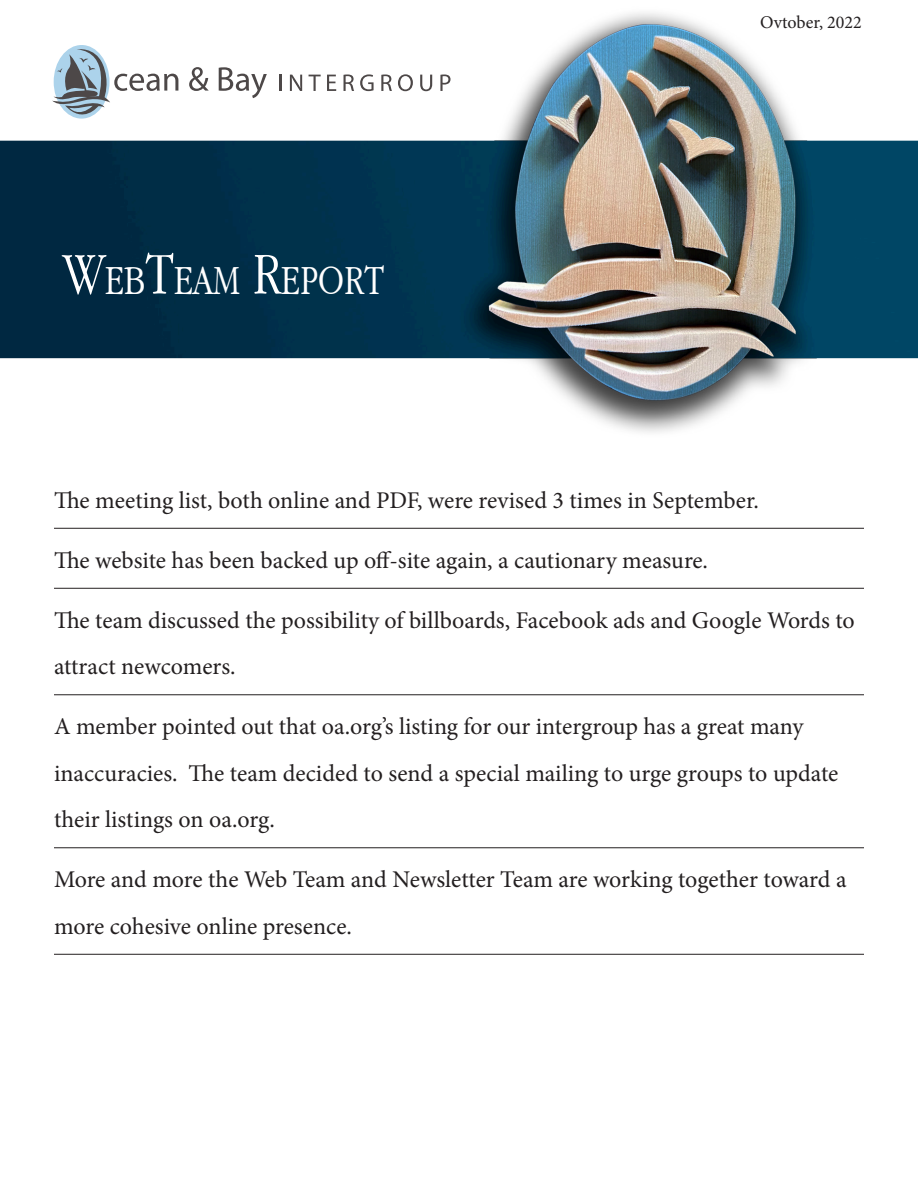
<style>
.page{position:relative;width:918px;height:1188px;background:#fff}
.page>*{position:absolute;margin:0;border:0;box-sizing:border-box;transform-origin:0 0}
.t1{font:300 condensed 43.05px "Garamond";color:#fff}
.BODY-222{font:24px/46.5px "Minion Pro";letter-spacing:-.005em;color:#231f20}
.t2{font:18px "Minion Pro";color:#231f20}
.s1{font-size:61.5px}
</style>
<div class="page">
<hr style="left:54px;top:528px;width:810px;height:1px;background:#231f20">
<hr style="left:54px;top:588px;width:810px;height:1px;background:#231f20">
<hr style="left:54px;top:694px;width:810px;height:1px;background:#231f20">
<hr style="left:54px;top:847px;width:810px;height:1px;background:#231f20">
<hr style="left:54px;top:954px;width:810px;height:1px;background:#231f20">
<img style="left:0;top:13px;width:918px;height:420px">
<svg style="left:52px;top:46px;width:126px;height:79px"></svg>
<svg style="left:189px;top:67px;width:20px;height:24px"></svg>
<svg style="left:219px;top:67px;width:48px;height:31px"></svg>
<svg style="left:280px;top:75px;width:2px;height:16px"></svg>
<svg style="left:290px;top:75px;width:12px;height:16px"></svg>
<svg style="left:309px;top:75px;width:12px;height:16px"></svg>
<svg style="left:327px;top:75px;width:9px;height:16px"></svg>
<svg style="left:344px;top:74px;width:10px;height:17px"></svg>
<svg style="left:360px;top:74px;width:14px;height:17px"></svg>
<svg style="left:381px;top:74px;width:11px;height:17px"></svg>
<svg style="left:398px;top:74px;width:15px;height:17px"></svg>
<svg style="left:420px;top:75px;width:12px;height:16px"></svg>
<svg style="left:440px;top:74px;width:11px;height:17px"></svg>
<p class="t1" style="left:63px;top:256px;width:302px"><span class="s1">W</span>EB<span class="s1">T</span>EAM <span class="s1">R</span>EPORT</p>
<p class="t2" style="left:760px;top:10px;width:103px">Ovtober, 2022</p>
<p class="BODY-222" style="left:54px;top:477px;width:706px">The meeting list, both online and PDF, were revised 3 times in September.</p>
<p class="BODY-222" style="left:54px;top:537px;width:656px">The website has been backed up off-site again, a cautionary measure.</p>
<p class="BODY-222" style="left:54px;top:597px;width:802px">The team discussed the possibility of billboards, Facebook ads and Google Words to attract newcomers.</p>
<p class="BODY-222" style="left:54px;top:703px;width:786px">A member pointed out that oa.org’s listing for our intergroup has a great many inaccuracies. The team decided to send a special mailing to urge groups to update their listings on oa.org.</p>
<p class="BODY-222" style="left:54px;top:856px;width:794px">More and more the Web Team and Newsletter Team are working together toward a more cohesive online presence.</p>
</div>
